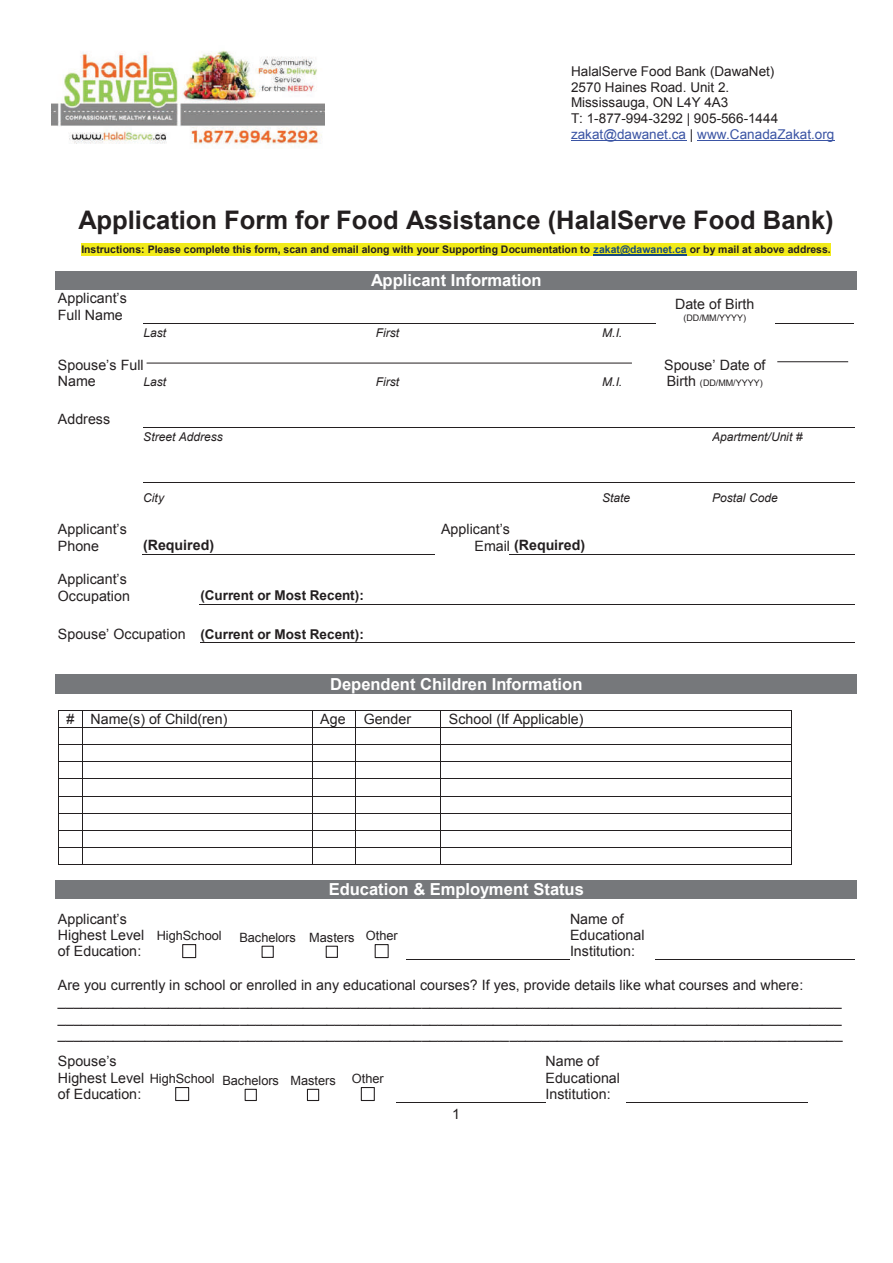
<style>
.page{position:relative;width:893px;height:1263px;background:#fff}
.page>*{position:absolute;margin:0;border:0;box-sizing:border-box;transform-origin:0 0}
.t1{font:700 25.5px "Arial";color:#231f20}
.t2{font:700 16.5px "Arial";color:#fff}
.t3{font:14.25px/16.4px "Arial";color:#231f20}
.t4{font:700 14.25px "Arial";color:#231f20}
.t5{font:13.5px/15.6px "Arial";color:#231f20}
.t6{font:700 13.5px "Arial";color:#231f20}
.t7{font:12.75px "Arial";letter-spacing:-.005em;color:#231f20}
.t8{font:italic 12px "Arial";letter-spacing:-.005em;color:#231f20}
.t9{font:700 10.5px "Arial";color:#231f20}
.t10{font:9px "Arial";letter-spacing:-.005em;color:#231f20}
.s1{color:#3a54a4}
.s2{color:#174a7e}
.s3{font-size:14.25px}
.s4{font-weight:700}
.s5{font-weight:400;font-size:14.25px}
</style>
<div class="page">
<hr style="left:571px;top:140px;width:115px;height:1px;background:#3a54a4">
<hr style="left:697px;top:140px;width:138px;height:1px;background:#3a54a4">
<img style="left:51px;top:50px;width:273px;height:97px">
<div style="left:81px;top:244px;width:750px;height:12px;background:#f2eb19"></div>
<hr style="left:594px;top:254px;width:93px;height:2px;background:#174a7e">
<div style="left:56px;top:271px;width:801px;height:19px;background:#76787b"></div>
<hr style="left:143px;top:323px;width:233px;height:1px;background:#231f20">
<hr style="left:377px;top:323px;width:225px;height:1px;background:#231f20">
<hr style="left:603px;top:323px;width:52px;height:1px;background:#231f20">
<hr style="left:775px;top:323px;width:79px;height:1px;background:#231f20">
<hr style="left:143px;top:427px;width:569px;height:1px;background:#231f20">
<hr style="left:713px;top:427px;width:142px;height:1px;background:#231f20">
<hr style="left:143px;top:482px;width:459px;height:1px;background:#231f20">
<hr style="left:603px;top:482px;width:109px;height:1px;background:#231f20">
<hr style="left:713px;top:482px;width:142px;height:1px;background:#231f20">
<hr style="left:142px;top:554px;width:293px;height:1px;background:#231f20">
<hr style="left:509px;top:554px;width:346px;height:1px;background:#231f20">
<hr style="left:199px;top:604px;width:656px;height:1px;background:#231f20">
<hr style="left:200px;top:642px;width:150px;height:1px;background:#231f20">
<hr style="left:350px;top:642px;width:52px;height:1px;background:#231f20">
<hr style="left:403px;top:642px;width:39px;height:1px;background:#231f20">
<hr style="left:443px;top:642px;width:318px;height:1px;background:#231f20">
<hr style="left:762px;top:642px;width:40px;height:1px;background:#231f20">
<hr style="left:803px;top:642px;width:52px;height:1px;background:#231f20">
<div style="left:56px;top:674px;width:801px;height:20px;background:#76787b"></div>
<hr style="left:83px;top:710px;width:229px;height:1px;background:#231f20">
<hr style="left:313px;top:710px;width:42px;height:1px;background:#231f20">
<hr style="left:356px;top:710px;width:84px;height:1px;background:#231f20">
<hr style="left:441px;top:710px;width:350px;height:1px;background:#231f20">
<hr style="left:83px;top:727px;width:229px;height:1px;background:#231f20">
<hr style="left:313px;top:727px;width:42px;height:1px;background:#231f20">
<hr style="left:356px;top:727px;width:84px;height:1px;background:#231f20">
<hr style="left:441px;top:727px;width:350px;height:1px;background:#231f20">
<hr style="left:83px;top:744px;width:229px;height:1px;background:#231f20">
<hr style="left:313px;top:744px;width:42px;height:1px;background:#231f20">
<hr style="left:356px;top:744px;width:84px;height:1px;background:#231f20">
<hr style="left:441px;top:744px;width:350px;height:1px;background:#231f20">
<hr style="left:83px;top:761px;width:229px;height:1px;background:#231f20">
<hr style="left:313px;top:761px;width:42px;height:1px;background:#231f20">
<hr style="left:356px;top:761px;width:84px;height:1px;background:#231f20">
<hr style="left:441px;top:761px;width:350px;height:1px;background:#231f20">
<hr style="left:83px;top:778px;width:229px;height:1px;background:#231f20">
<hr style="left:313px;top:778px;width:42px;height:1px;background:#231f20">
<hr style="left:356px;top:778px;width:84px;height:1px;background:#231f20">
<hr style="left:441px;top:778px;width:350px;height:1px;background:#231f20">
<hr style="left:83px;top:796px;width:229px;height:1px;background:#231f20">
<hr style="left:313px;top:796px;width:42px;height:1px;background:#231f20">
<hr style="left:356px;top:796px;width:84px;height:1px;background:#231f20">
<hr style="left:441px;top:796px;width:350px;height:1px;background:#231f20">
<hr style="left:83px;top:813px;width:229px;height:1px;background:#231f20">
<hr style="left:313px;top:813px;width:42px;height:1px;background:#231f20">
<hr style="left:356px;top:813px;width:84px;height:1px;background:#231f20">
<hr style="left:441px;top:813px;width:350px;height:1px;background:#231f20">
<hr style="left:83px;top:830px;width:229px;height:1px;background:#231f20">
<hr style="left:313px;top:830px;width:42px;height:1px;background:#231f20">
<hr style="left:356px;top:830px;width:84px;height:1px;background:#231f20">
<hr style="left:441px;top:830px;width:350px;height:1px;background:#231f20">
<hr style="left:83px;top:847px;width:229px;height:1px;background:#231f20">
<hr style="left:313px;top:847px;width:42px;height:1px;background:#231f20">
<hr style="left:356px;top:847px;width:84px;height:1px;background:#231f20">
<hr style="left:441px;top:847px;width:350px;height:1px;background:#231f20">
<svg style="left:58px;top:710px;width:25px;height:155px"></svg>
<hr style="left:83px;top:864px;width:229px;height:1px;background:#231f20">
<svg style="left:312px;top:710px;width:1px;height:155px"></svg>
<hr style="left:313px;top:864px;width:42px;height:1px;background:#231f20">
<svg style="left:355px;top:710px;width:1px;height:155px"></svg>
<hr style="left:356px;top:864px;width:84px;height:1px;background:#231f20">
<svg style="left:440px;top:710px;width:1px;height:155px"></svg>
<hr style="left:441px;top:864px;width:350px;height:1px;background:#231f20">
<svg style="left:791px;top:710px;width:1px;height:155px"></svg>
<div style="left:56px;top:880px;width:801px;height:19px;background:#76787b"></div>
<div style="left:182px;top:944px;width:14px;height:14px;border:1px solid #231f20"></div>
<div style="left:262px;top:946px;width:12px;height:12px;border:1px solid #231f20"></div>
<div style="left:326px;top:946px;width:12px;height:12px;border:1px solid #231f20"></div>
<div style="left:375px;top:944px;width:14px;height:14px;border:1px solid #231f20"></div>
<div style="left:175px;top:1087px;width:14px;height:14px;border:1px solid #231f20"></div>
<div style="left:245px;top:1089px;width:12px;height:12px;border:1px solid #231f20"></div>
<div style="left:307px;top:1089px;width:12px;height:12px;border:1px solid #231f20"></div>
<div style="left:361px;top:1087px;width:14px;height:14px;border:1px solid #231f20"></div>
<hr style="left:396px;top:1102px;width:149px;height:1px;background:#231f20">
<hr style="left:626px;top:1102px;width:181px;height:1px;background:#231f20">
<hr style="left:407px;top:959px;width:163px;height:1px;background:#231f20">
<hr style="left:655px;top:959px;width:192px;height:1px;background:#231f20">
<hr style="left:147px;top:363px;width:485px;height:1px;background:#231f20">
<hr style="left:777px;top:361px;width:71px;height:1px;background:#231f20">
<p class="t5" style="left:571px;top:64px;width:265px">HalalServe Food Bank (DawaNet)<br>2570 Haines Road. Unit 2.<br>Mississauga, ON L4Y 4A3<br>T: 1-877-994-3292 | 905-566-1444 <span class="s1">zakat@dawanet.ca</span> | <span class="s1">www.CanadaZakat.org</span></p>
<h1 class="t1" style="left:78px;top:203px;width:757px">Application Form for Food Assistance (HalalServe Food Bank)</h1>
<p class="t9" style="left:81px;top:243px;width:751px">Instructions: Please complete this form, scan and email along with your Supporting Documentation to <span class="s2">zakat@dawanet.ca</span> or by mail at above address.</p>
<p class="t2" style="left:371px;top:269px;width:172px">Applicant Information</p>
<p class="t3" style="left:58px;top:290px;width:70px">Applicant’s<br>Full Name</p>
<p class="t3" style="left:675px;top:296px;width:81px">Date of Birth</p>
<p class="t10" style="left:683px;top:312px;width:64px">(DD/MM/YYYY)</p>
<p class="t8" style="left:143px;top:325px;width:24px">Last</p>
<p class="t8" style="left:376px;top:325px;width:25px">First</p>
<p class="t8" style="left:602px;top:325px;width:22px">M.I.</p>
<p class="t3" style="left:58px;top:357px;width:87px">Spouse’s Full<br>Name</p>
<p class="t8" style="left:143px;top:374px;width:24px">Last</p>
<p class="t8" style="left:376px;top:374px;width:25px">First</p>
<p class="t8" style="left:602px;top:374px;width:22px">M.I.</p>
<p class="t3" style="left:58px;top:411px;width:54px">Address</p>
<p class="t3" style="left:664px;top:357px;width:103px">Spouse’ Date of</p>
<p class="t10" style="left:667px;top:377px;width:98px"><span class="s3">Birth</span> (DD/MM/YYYY)</p>
<p class="t8" style="left:143px;top:429px;width:81px">Street Address</p>
<p class="t8" style="left:712px;top:429px;width:92px">Apartment/Unit #</p>
<p class="t3" style="left:58px;top:521px;width:70px">Applicant’s<br>Phone</p>
<p class="t8" style="left:143px;top:490px;width:22px">City</p>
<p class="t8" style="left:602px;top:490px;width:30px">State</p>
<p class="t8" style="left:712px;top:490px;width:67px">Postal Code</p>
<p class="t4" style="left:143px;top:536px;width:73px">(Required)</p>
<p class="t3" style="left:475px;top:521px;width:112px;text-indent:-33px">Applicant’s<br>Email <span class="s4">(Required)</span></p>
<p class="t3" style="left:58px;top:571px;width:74px">Applicant’s<br>Occupation</p>
<p class="t6" style="left:200px;top:587px;width:165px">(Current or Most Recent):</p>
<p class="t6" style="left:58px;top:625px;width:308px"><span class="s5">Spouse’ Occupation</span> (Current or Most Recent):</p>
<p class="t2" style="left:330px;top:673px;width:254px">Dependent Children Information</p>
<p class="t3" style="left:66px;top:711px;width:163px"># Name(s) of Child(ren)</p>
<p class="t3" style="left:320px;top:711px;width:27px">Age</p>
<p class="t3" style="left:364px;top:711px;width:49px">Gender</p>
<p class="t3" style="left:449px;top:711px;width:136px">School (If Applicable)</p>
<p class="t2" style="left:329px;top:878px;width:257px">Education &amp; Employment Status</p>
<p class="t3" style="left:570px;top:910px;width:76px">Name of<br>Educational<br>Institution:</p>
<p class="t3" style="left:58px;top:977px;width:786px">Are you currently in school or enrolled in any educational courses? If yes, provide details like what courses and where: ___________________________________________________________________________________________________ ___________________________________________________________________________________________________ ___________________________________________________________________________________________________</p>
<p class="t3" style="left:58px;top:1053px;width:88px">Spouse’s<br>Highest Level of Education:</p>
<p class="t3" style="left:58px;top:910px;width:88px">Applicant’s<br>Highest Level of Education:</p>
<p class="t7" style="left:157px;top:927px;width:67px">HighSchool</p>
<p class="t7" style="left:239px;top:929px;width:160px">Bachelors Masters Other</p>
<p class="t3" style="left:545px;top:1053px;width:76px">Name of<br>Educational<br>Institution:</p>
<p class="t7" style="left:150px;top:1072px;width:187px">HighSchool Bachelors Masters</p>
<p class="t7" style="left:352px;top:1070px;width:33px">Other</p>
<p class="t3" style="left:452px;top:1106px;width:9px">1</p>
</div>
